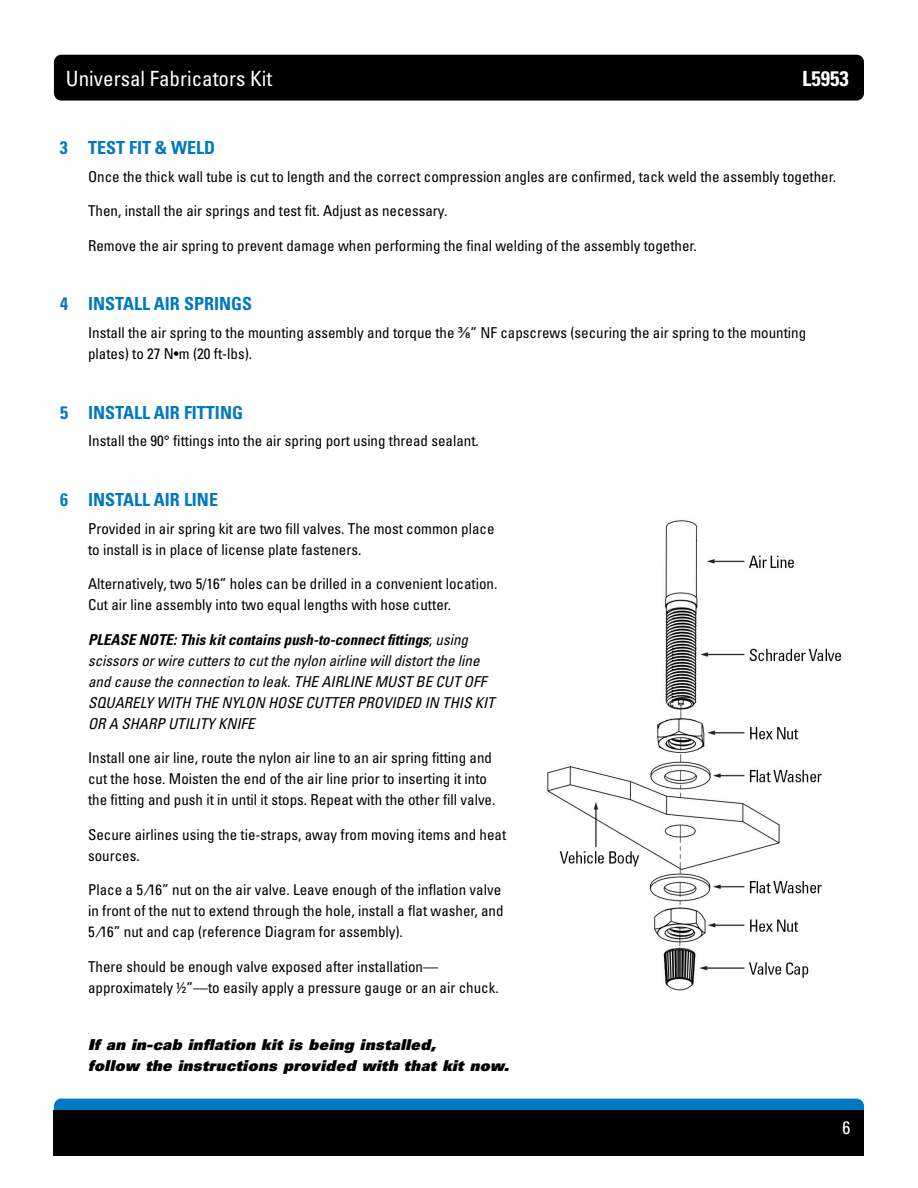
<style>
.page{position:relative;width:918px;height:1188px;background:#fff}
.page>*{position:absolute;margin:0;border:0;box-sizing:border-box;transform-origin:0 0}
.t1{font:condensed 21px "Univers LT Std";color:#fff}
.t2{font:700 condensed 21px "Univers LT Std";color:#fff}
.t3{font:700 condensed 18px "Univers LT Std";color:#0079c1}
.t4{font:condensed 18px "Univers LT Std";color:#fff}
.t5{font:condensed 15px/21px "Univers LT Std";color:#000}
.t6{font:italic condensed 15px/21px "Univers LT Std";color:#000}
.t7{font:15px/21px "Univers LT Std X Black Obl";letter-spacing:.025em;color:#000}
.s1{font-family:"Arial";font-stretch:normal}
.s2{font-weight:700}
.s3{font-style:normal}
</style>
<div class="page">
<div style="left:54px;top:55px;width:810px;height:46px;background:#000;border-radius:7px"></div>
<div style="left:54px;top:1099px;width:810px;height:45px;background:#0079c1;border-radius:7px"></div>
<div style="left:54px;top:1110px;width:810px;height:46px;background:#000"></div>
<img style="left:547px;top:520px;width:295px;height:471px">
<h1 class="t1" style="left:66px;top:65px;width:208px">Universal Fabricators Kit</h1>
<h1 class="t2" style="left:802px;top:65px;width:48px">L5953</h1>
<p class="t3" style="left:60px;top:137px;width:157px">3 TEST FIT &amp; WELD</p>
<p class="t5" style="left:88px;top:166px;width:749px">Once the thick wall tube is cut to length and the correct compression angles are confirmed, tack weld the assembly together.</p>
<p class="t5" style="left:88px;top:200px;width:361px">Then, install the air springs and test fit. Adjust as necessary.</p>
<p class="t5" style="left:88px;top:235px;width:610px">Remove the air spring to prevent damage when performing the final welding of the assembly together.</p>
<p class="t3" style="left:60px;top:293px;width:194px">4 INSTALL AIR SPRINGS</p>
<p class="t5" style="left:88px;top:322px;width:720px">Install the air spring to the mounting assembly and torque the <span class="s1">⅜</span>” NF capscrews (securing the air spring to the mounting plates) to 27 N•m (20 ft-lbs).</p>
<p class="t3" style="left:60px;top:401px;width:185px">5 INSTALL AIR FITTING</p>
<p class="t5" style="left:88px;top:430px;width:392px">Install the 90° fittings into the air spring port using thread sealant.</p>
<p class="t3" style="left:60px;top:488px;width:160px">6 INSTALL AIR LINE</p>
<p class="t5" style="left:88px;top:518px;width:408px">Provided in air spring kit are two fill valves. The most common place to install is in place of license plate fasteners.</p>
<p class="t5" style="left:88px;top:573px;width:411px">Alternatively, two 5/16” holes can be drilled in a convenient location.<br>Cut air line assembly into two equal lengths with hose cutter.</p>
<p class="t6" style="left:88px;top:629px;width:408px"><span class="s2">PLEASE NOTE: This kit contains push-to-connect fittings</span><span class="s3">;</span> using scissors or wire cutters to cut the nylon airline will distort the line and cause the connection to leak. THE AIRLINE MUST BE CUT OFF SQUARELY WITH THE NYLON HOSE CUTTER PROVIDED IN THIS KIT OR A SHARP UTILITY KNIFE</p>
<p class="t5" style="left:88px;top:747px;width:409px">Install one air line, route the nylon air line to an air spring fitting and cut the hose. Moisten the end of the air line prior to inserting it into the fitting and push it in until it stops. Repeat with the other fill valve.</p>
<p class="t5" style="left:88px;top:824px;width:420px">Secure airlines using the tie-straps, away from moving items and heat sources.</p>
<p class="t5" style="left:88px;top:879px;width:417px">Place a 5 ⁄16” nut on the air valve. Leave enough of the inflation valve in front of the nut to extend through the hole, install a flat washer, and<br>5 ⁄16” nut and cap (reference Diagram for assembly).</p>
<p class="t5" style="left:88px;top:956px;width:412px">There should be enough valve exposed after installation— approximately ½”—to easily apply a pressure gauge or an air chuck.</p>
<p class="t7" style="left:88px;top:1034px;width:423px">If an in-cab inflation kit is being installed,<br>follow the instructions provided with that kit now.</p>
<p class="t4" style="left:843px;top:1116px;width:9px">6</p>
</div>
